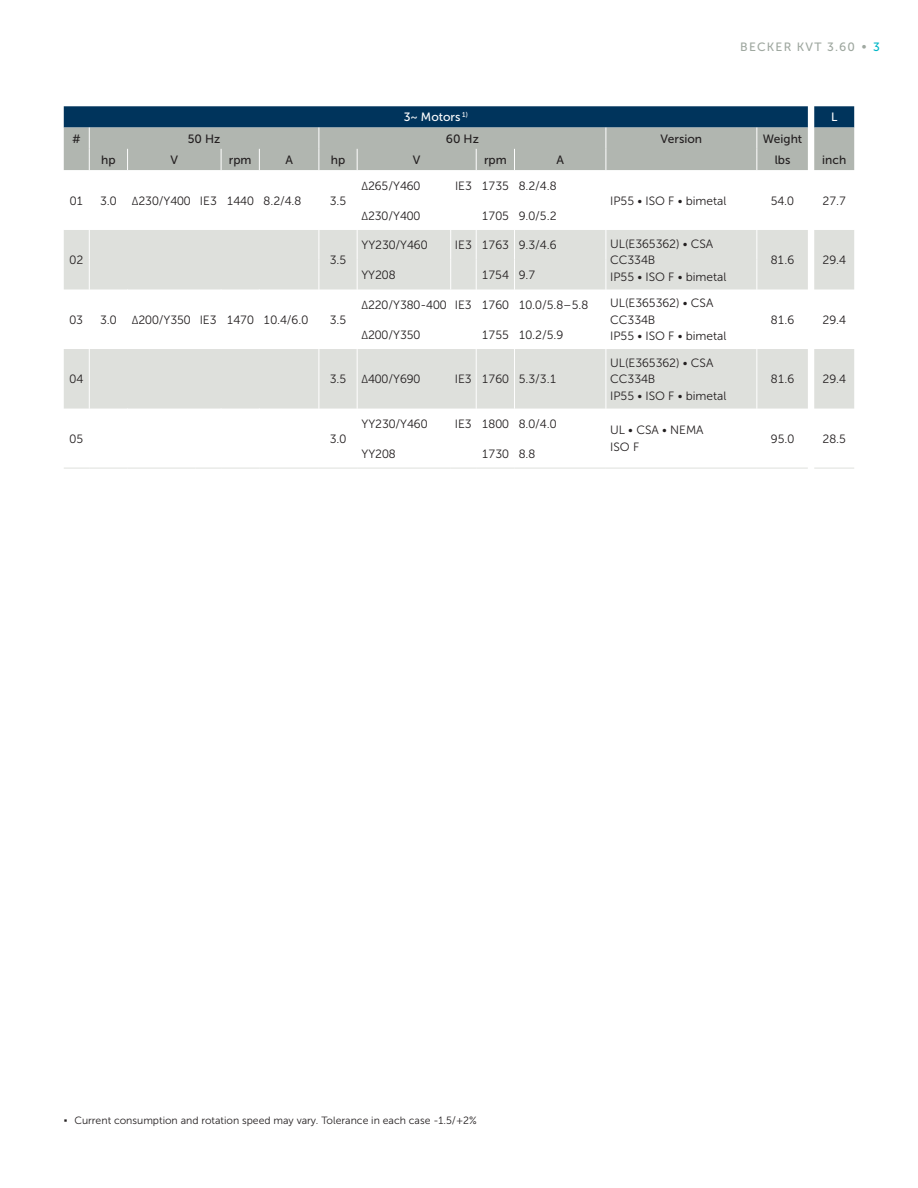
<style>
.page{position:relative;width:918px;height:1188px;background:#fff}
.page>*{position:absolute;margin:0;border:0;box-sizing:border-box;transform-origin:0 0}
.t1{font:12px/16.5px "Museo Sans 300";color:#231f20}
.t2{font:12px "Museo Sans 500";color:#231f20}
.t3{font:12px "Museo Sans 500";letter-spacing:.1em;color:#9fa8a0}
.t4{font:12px "Museo Sans 500";color:#fff}
.t5{font:10.5px "Museo Sans 300";color:#231f20}
.s1{color:#00b7c7}
.s2{font-family:"Calibri";font-weight:300;font-size:13.2px}
.s3{font-family:"Verdana";font-weight:700}
</style>
<div class="page">
<svg style="left:64px;top:230px;width:790px;height:179px;fill:#dee0dc"></svg>
<svg style="left:89px;top:290px;width:1px;height:29px"></svg>
<svg style="left:127px;top:290px;width:1px;height:29px"></svg>
<svg style="left:221px;top:290px;width:1px;height:29px"></svg>
<svg style="left:259px;top:290px;width:1px;height:29px"></svg>
<svg style="left:319px;top:290px;width:1px;height:29px"></svg>
<hr style="left:89px;top:319px;width:1px;height:30px;background:#fff">
<hr style="left:127px;top:319px;width:1px;height:30px;background:#fff">
<hr style="left:221px;top:319px;width:1px;height:30px;background:#fff">
<hr style="left:259px;top:319px;width:1px;height:30px;background:#fff">
<hr style="left:319px;top:319px;width:1px;height:30px;background:#fff">
<hr style="left:89px;top:349px;width:1px;height:60px;background:#fff">
<hr style="left:319px;top:349px;width:1px;height:60px;background:#fff">
<svg style="left:357px;top:290px;width:1px;height:29px"></svg>
<svg style="left:476px;top:290px;width:1px;height:29px"></svg>
<svg style="left:514px;top:290px;width:1px;height:29px"></svg>
<hr style="left:357px;top:319px;width:1px;height:30px;background:#fff">
<hr style="left:476px;top:319px;width:1px;height:30px;background:#fff">
<hr style="left:514px;top:319px;width:1px;height:30px;background:#fff">
<hr style="left:357px;top:349px;width:1px;height:60px;background:#fff">
<hr style="left:476px;top:349px;width:1px;height:60px;background:#fff">
<hr style="left:514px;top:349px;width:1px;height:60px;background:#fff">
<svg style="left:606px;top:290px;width:1px;height:29px"></svg>
<svg style="left:756px;top:290px;width:1px;height:29px"></svg>
<hr style="left:606px;top:319px;width:1px;height:30px;background:#fff">
<hr style="left:756px;top:319px;width:1px;height:30px;background:#fff">
<hr style="left:606px;top:349px;width:1px;height:60px;background:#fff">
<hr style="left:756px;top:349px;width:1px;height:60px;background:#fff">
<svg style="left:64px;top:468px;width:25px;height:1px"></svg>
<hr style="left:89px;top:468px;width:39px;height:1px;background:#dee0dc">
<hr style="left:128px;top:468px;width:68px;height:1px;background:#dee0dc">
<svg style="left:196px;top:468px;width:25px;height:1px"></svg>
<hr style="left:221px;top:468px;width:38px;height:1px;background:#dee0dc">
<hr style="left:259px;top:468px;width:60px;height:1px;background:#dee0dc">
<hr style="left:319px;top:468px;width:38px;height:1px;background:#dee0dc">
<hr style="left:357px;top:468px;width:94px;height:1px;background:#dee0dc">
<svg style="left:451px;top:468px;width:25px;height:1px"></svg>
<hr style="left:476px;top:468px;width:38px;height:1px;background:#dee0dc">
<hr style="left:514px;top:468px;width:92px;height:1px;background:#dee0dc">
<hr style="left:606px;top:468px;width:151px;height:1px;background:#dee0dc">
<hr style="left:757px;top:468px;width:51px;height:1px;background:#dee0dc">
<hr style="left:814px;top:468px;width:40px;height:1px;background:#dee0dc">
<hr style="left:89px;top:230px;width:1px;height:30px;background:#fff">
<hr style="left:319px;top:230px;width:1px;height:30px;background:#fff">
<hr style="left:89px;top:260px;width:1px;height:30px;background:#fff">
<hr style="left:319px;top:260px;width:1px;height:30px;background:#fff">
<hr style="left:357px;top:230px;width:1px;height:30px;background:#fff">
<hr style="left:450px;top:230px;width:1px;height:30px;background:#fff">
<hr style="left:476px;top:230px;width:1px;height:30px;background:#fff">
<hr style="left:514px;top:230px;width:1px;height:30px;background:#fff">
<hr style="left:606px;top:230px;width:1px;height:30px;background:#fff">
<hr style="left:756px;top:230px;width:1px;height:30px;background:#fff">
<hr style="left:756px;top:260px;width:1px;height:30px;background:#fff">
<hr style="left:357px;top:260px;width:1px;height:30px;background:#fff">
<hr style="left:450px;top:260px;width:1px;height:30px;background:#fff">
<hr style="left:476px;top:260px;width:1px;height:30px;background:#fff">
<hr style="left:514px;top:260px;width:1px;height:30px;background:#fff">
<hr style="left:606px;top:260px;width:1px;height:30px;background:#fff">
<svg style="left:64px;top:106px;width:790px;height:64px;background:#798d96"></svg>
<p class="t3" style="left:740px;top:40px;width:141px">BECKER KVT 3.60 • <span class="s1">3</span></p>
<p class="t4" style="left:404px;top:111px;width:66px">3~ Motors <sup>1)</sup></p>
<p class="t4" style="left:831px;top:111px;width:8px">L</p>
<p class="t2" style="left:72px;top:132px;width:10px">#</p>
<p class="t2" style="left:188px;top:132px;width:34px">50 Hz</p>
<p class="t2" style="left:446px;top:132px;width:35px">60 Hz</p>
<p class="t2" style="left:661px;top:132px;width:43px">Version</p>
<p class="t2" style="left:763px;top:132px;width:41px">Weight</p>
<p class="t2" style="left:101px;top:153px;width:16px">hp</p>
<p class="t2" style="left:171px;top:153px;width:9px">V</p>
<p class="t2" style="left:229px;top:153px;width:24px">rpm</p>
<p class="t2" style="left:285px;top:153px;width:9px">A</p>
<p class="t2" style="left:331px;top:153px;width:16px">hp</p>
<p class="t2" style="left:413px;top:153px;width:9px">V</p>
<p class="t2" style="left:484px;top:153px;width:24px">rpm</p>
<p class="t2" style="left:556px;top:153px;width:9px">A</p>
<p class="t2" style="left:775px;top:153px;width:17px">lbs</p>
<p class="t2" style="left:822px;top:153px;width:26px">inch</p>
<p class="t1" style="left:361px;top:178px;width:60px"><span class="s2">Δ</span>265/Y460</p>
<p class="t1" style="left:455px;top:178px;width:103px">IE3 1735 8.2/4.8</p>
<p class="t1" style="left:70px;top:192px;width:15px">01</p>
<p class="t1" style="left:100px;top:192px;width:203px">3.0 <span class="s2">Δ</span>230/Y400 IE3 1440 8.2/4.8</p>
<p class="t1" style="left:330px;top:192px;width:18px">3.5</p>
<p class="t1" style="left:610px;top:192px;width:118px">IP55 • ISO F • bimetal</p>
<p class="t1" style="left:771px;top:192px;width:25px">54.0</p>
<p class="t1" style="left:823px;top:192px;width:25px">27.7</p>
<p class="t1" style="left:361px;top:207px;width:60px"><span class="s2">Δ</span>230/Y400</p>
<p class="t1" style="left:482px;top:207px;width:76px">1705 9.0/5.2</p>
<p class="t1" style="left:70px;top:252px;width:15px">02</p>
<p class="t1" style="left:330px;top:252px;width:18px">3.5</p>
<p class="t1" style="left:361px;top:237px;width:68px">YY230/Y460</p>
<p class="t1" style="left:455px;top:237px;width:103px">IE3 1763 9.3/4.6</p>
<p class="t1" style="left:610px;top:235px;width:118px">UL(E365362) • CSA<br>CC334B<br>IP55 • ISO F • bimetal</p>
<p class="t1" style="left:361px;top:267px;width:36px">YY208</p>
<p class="t1" style="left:482px;top:267px;width:55px">1754 9.7</p>
<p class="t1" style="left:771px;top:252px;width:25px">81.6</p>
<p class="t1" style="left:823px;top:252px;width:25px">29.4</p>
<p class="t1" style="left:70px;top:311px;width:15px">03</p>
<p class="t1" style="left:100px;top:311px;width:210px">3.0 <span class="s2">Δ</span>200/Y350 IE3 1470 10.4/6.0</p>
<p class="t1" style="left:330px;top:311px;width:18px">3.5</p>
<p class="t1" style="left:361px;top:297px;width:228px"><span class="s2">Δ</span>220/Y380-400 IE3 1760 10.0/5.8–5.8</p>
<p class="t1" style="left:610px;top:295px;width:118px">UL(E365362) • CSA<br>CC334B<br>IP55 • ISO F • bimetal</p>
<p class="t1" style="left:361px;top:326px;width:60px"><span class="s2">Δ</span>200/Y350</p>
<p class="t1" style="left:482px;top:326px;width:83px">1755 10.2/5.9</p>
<p class="t1" style="left:771px;top:311px;width:25px">81.6</p>
<p class="t1" style="left:823px;top:311px;width:25px">29.4</p>
<p class="t1" style="left:70px;top:371px;width:15px">04</p>
<p class="t1" style="left:330px;top:371px;width:92px">3.5 <span class="s2">Δ</span>400/Y690</p>
<p class="t1" style="left:455px;top:371px;width:103px">IE3 1760 5.3/3.1</p>
<p class="t1" style="left:70px;top:430px;width:15px">05</p>
<p class="t1" style="left:330px;top:430px;width:18px">3.0</p>
<p class="t1" style="left:361px;top:416px;width:68px">YY230/Y460</p>
<p class="t1" style="left:455px;top:416px;width:103px">IE3 1800 8.0/4.0</p>
<p class="t1" style="left:361px;top:445px;width:36px">YY208</p>
<p class="t1" style="left:482px;top:445px;width:55px">1730 8.8</p>
<p class="t1" style="left:610px;top:355px;width:118px">UL(E365362) • CSA<br>CC334B<br>IP55 • ISO F • bimetal</p>
<p class="t1" style="left:771px;top:371px;width:25px">81.6</p>
<p class="t1" style="left:823px;top:371px;width:25px">29.4</p>
<p class="t1" style="left:610px;top:422px;width:95px">UL • CSA • NEMA<br>ISO F</p>
<p class="t1" style="left:771px;top:430px;width:25px">95.0</p>
<p class="t1" style="left:823px;top:430px;width:25px">28.5</p>
<p class="t5" style="left:64px;top:1114px;width:415px"><span class="s3">▪</span> Current consumption and rotation speed may vary. Tolerance in each case -1.5/+2%</p>
</div>
